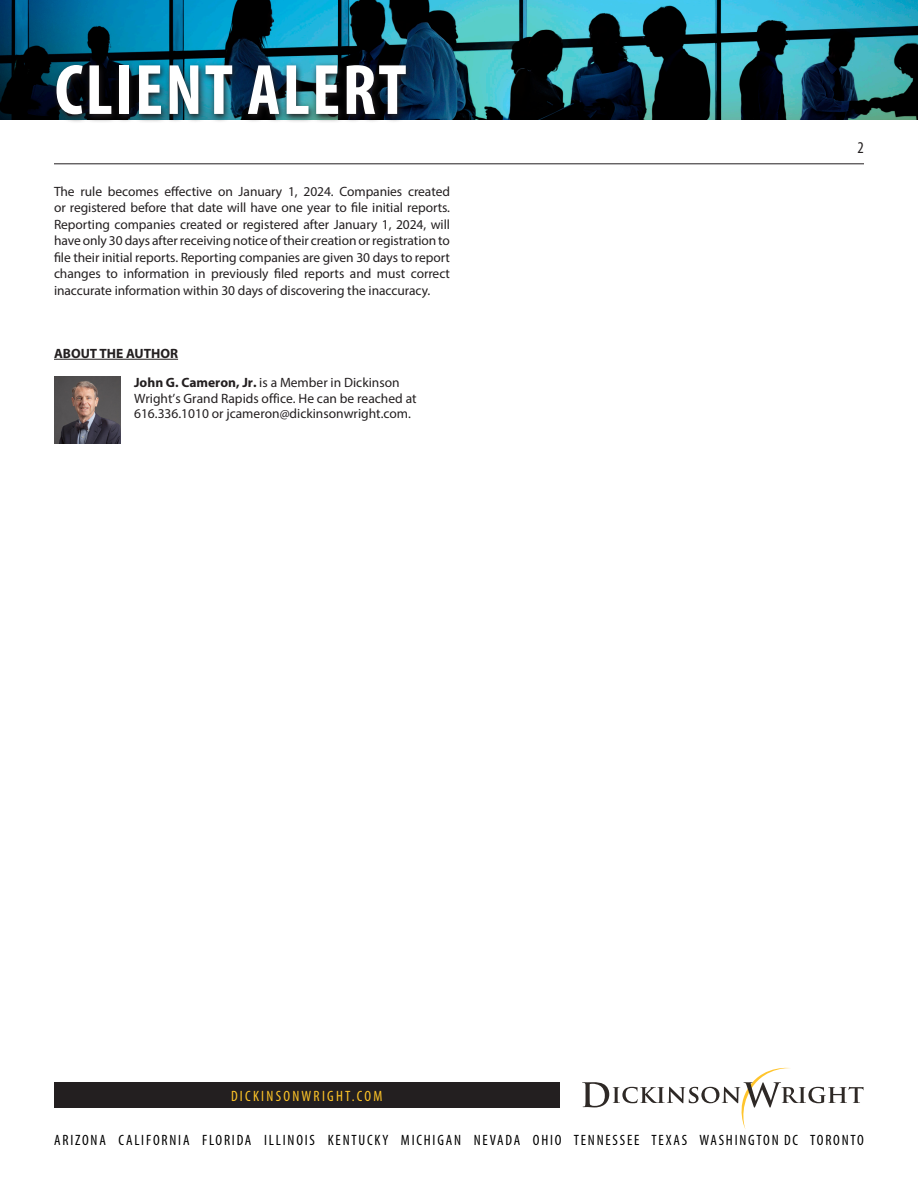
<style>
.page{position:relative;width:918px;height:1188px;background:#fff}
.page>*{position:absolute;margin:0;border:0;box-sizing:border-box;transform-origin:0 0}
.t1{font:700 condensed 72px "Myriad Pro";letter-spacing:.03em;color:#fff}
.t2{font:condensed 16.5px "Myriad Pro";color:#231f20}
.t3{font:condensed 15px "Myriad Pro";letter-spacing:.12em;color:#000}
.t4{font:condensed 15px "Myriad Pro";letter-spacing:.15em;color:#fec427}
.t5{font:13.5px/16.5px "Myriad Pro";color:#231f20;text-align:justify}
.t6{font:700 13.5px "Myriad Pro";color:#231f20}
.s1{font-weight:700}
</style>
<div class="page">
<img style="left:0;top:0;width:918px;height:120px">
<hr style="left:54px;top:163px;width:810px;height:1px;background:#231f20">
<svg style="left:52px;top:61px;width:362px;height:61px;background:#1c3b47"></svg>
<div style="left:54px;top:1082px;width:505px;height:26px;background:#231f20"></div>
<svg style="left:582px;top:1068px;width:282px;height:61px"></svg>
<hr style="left:54px;top:359px;width:124px;height:1px;background:#231f20">
<img style="left:54px;top:376px;width:67px;height:67px">
<h1 class="t1" style="left:55px;top:45px;width:353px">CLIENT ALERT</h1>
<p class="t5" style="left:54px;top:183px;width:398px">The rule becomes effective on January 1, 2024. Companies created or registered before that date will have one year to file initial reports.<br>Reporting companies created or registered after January 1, 2024, will have only 30 days after receiving notice of their creation or registration to file their initial reports. Reporting companies are given 30 days to report changes to information in previously filed reports and must correct inaccurate information within 30 days of discovering the inaccuracy.</p>
<p class="t6" style="left:54px;top:345px;width:126px">ABOUT THE AUTHOR</p>
<p class="t5" style="left:134px;top:375px;width:284px;line-height:15.6px;text-align:left"><span class="s1">John G. Cameron, Jr.</span> is a Member in Dickinson<br>Wright’s Grand Rapids office. He can be reached at<br>616.336.1010 or jcameron@dickinsonwright.com.</p>
<p class="t2" style="left:858px;top:138px;width:8px">2</p>
<p class="t4" style="left:231px;top:1087px;width:153px">DICKINSONWRIGHT.COM</p>
<p class="t3" style="left:54px;top:1131px;width:811px">ARIZONA CALIFORNIA FLORIDA ILLINOIS KENTUCKY MICHIGAN NEVADA OHIO TENNESSEE TEXAS WASHINGTON DC TORONTO</p>
</div>
